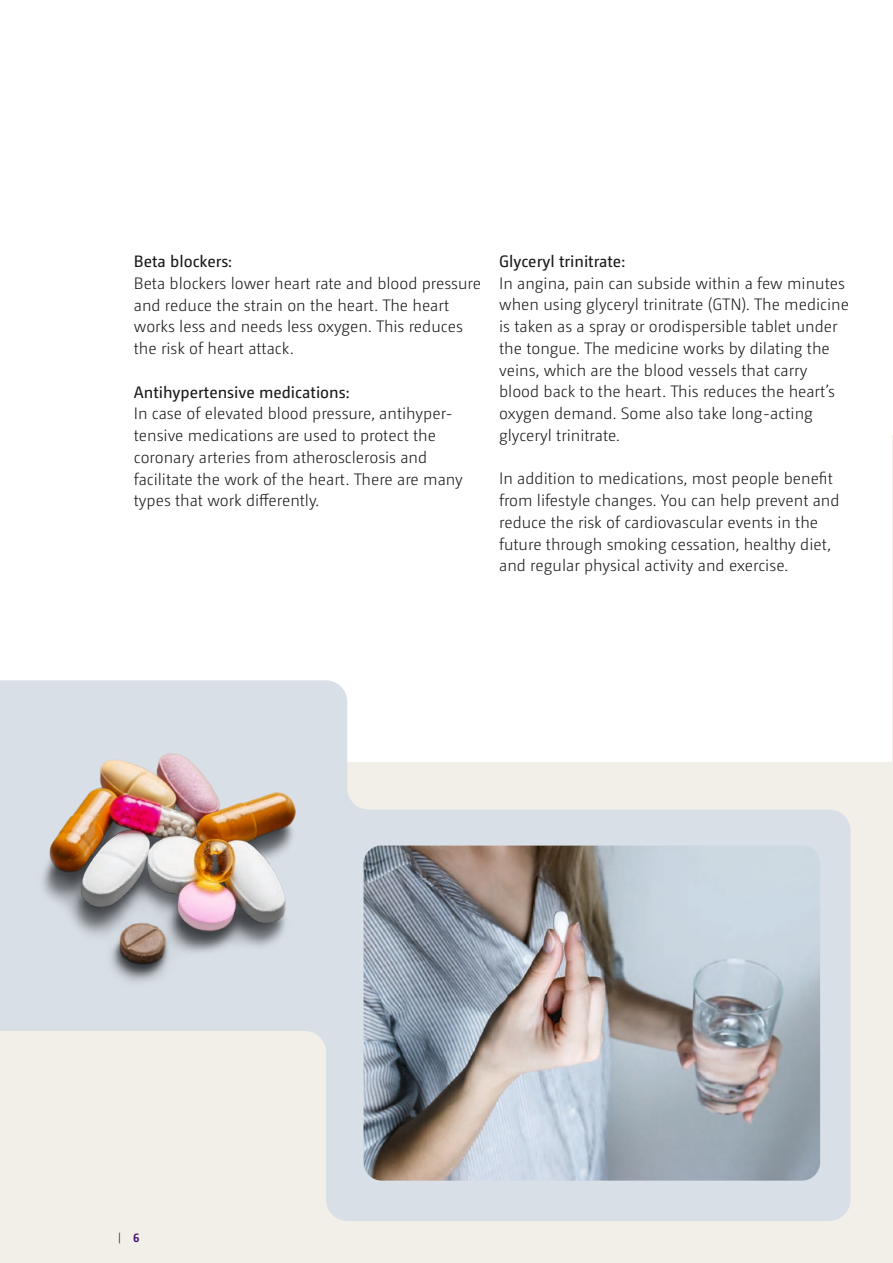
<style>
.page{position:relative;width:893px;height:1263px;background:#fff}
.page>*{position:absolute;margin:0;border:0;box-sizing:border-box;transform-origin:0 0}
.t1{font:300 16.5px/21.8px "Camingo Dos Pro";color:#1b1917}
.t2{font:16.5px "Camingo Dos Pro";color:#1b1917}
.t3{font:300 11.25px "Camingo Dos Pro";color:#1b1917}
.s1{font-weight:700;font-size:12px;color:#3f146d}
</style>
<div class="page">
<hr style="left:892px;top:436px;width:1px;height:331px;background:#f2eee8">
<div style="left:0;top:762px;width:893px;height:501px;background:#f2eee8"></div>
<svg style="left:0;top:680px;width:850px;height:541px"></svg>
<img style="left:364px;top:845px;width:456px;height:335px">
<img style="left:36px;top:752px;width:262px;height:237px">
<p class="t2" style="left:134px;top:252px;width:99px">Beta blockers:</p>
<p class="t1" style="left:134px;top:272px;width:349px">Beta blockers lower heart rate and blood pressure and reduce the strain on the heart. The heart works less and needs less oxygen. This reduces the risk of heart attack.</p>
<p class="t2" style="left:134px;top:382px;width:217px">Antihypertensive medications:</p>
<p class="t1" style="left:134px;top:403px;width:331px">In case of elevated blood pressure, antihyper&shy;tensive medications are used to protect the coronary arteries from atherosclerosis and facilitate the work of the heart. There are many types that work differently.</p>
<p class="t2" style="left:499px;top:252px;width:127px">Glyceryl trinitrate:</p>
<p class="t1" style="left:499px;top:272px;width:351px">In angina, pain can subside within a few minutes when using glyceryl trinitrate (GTN). The medicine is taken as a spray or orodispersible tablet under the tongue. The medicine works by dilating the veins, which are the blood vessels that carry blood back to the heart. This reduces the heart’s oxygen demand. Some also take long-acting glyceryl trinitrate.</p>
<p class="t1" style="left:499px;top:468px;width:342px">In addition to medications, most people benefit from lifestyle changes. You can help prevent and reduce the risk of cardiovascular events in the future through smoking cessation, healthy diet, and regular physical activity and exercise.</p>
<p class="t3" style="left:118px;top:1230px;width:23px">| <span class="s1">6</span></p>
</div>
